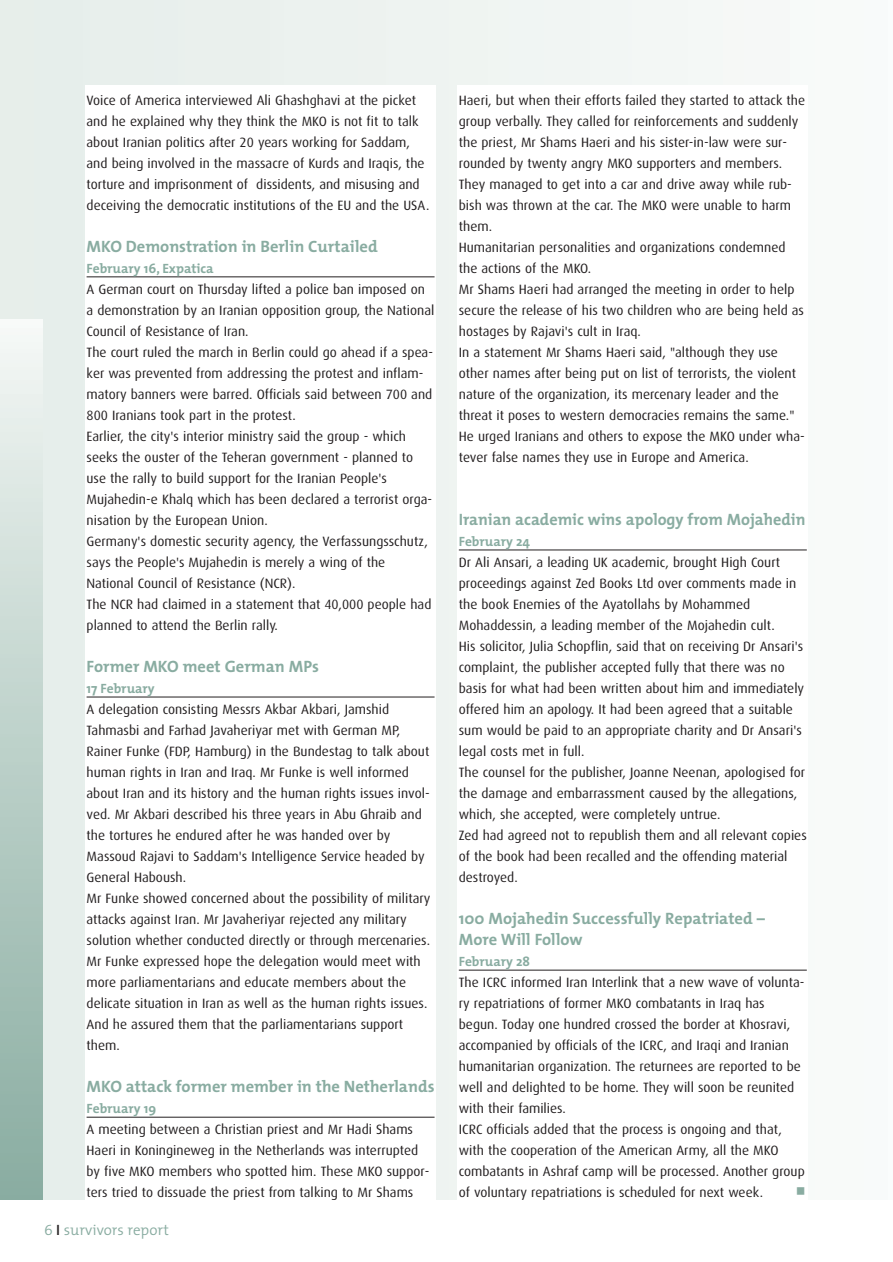
<style>
.page{position:relative;width:893px;height:1262px;background:#fff}
.page>*{position:absolute;margin:0;border:0;box-sizing:border-box;transform-origin:0 0}
.t1{font:700 16.5px/21px "The Mix";color:#89aca1}
.t2{font:300 15px "The Mix";color:#89aca1}
.t3{font:13.5px/21px "Dax";color:#231f20}
.t4{font:700 13.5px "The Mix";color:#89aca1}
.s1{font-family:"The Mix Semi Light Caps";font-weight:400}
.s2{font-weight:600;color:#231f20}
</style>
<div class="page">
<div style="left:0;top:0;width:892px;height:1199px;background:#f0f5f3"></div>
<div style="left:85px;top:85px;width:351px;height:1114px;background:#fff"></div>
<div style="left:457px;top:85px;width:351px;height:1114px;background:#fff"></div>
<div style="left:0;top:319px;width:43px;height:880px;background:linear-gradient(to bottom,#f3f7f4,#87ab9f)"></div>
<hr style="left:87px;top:276px;width:347px;height:1px;background:#231f20">
<hr style="left:87px;top:696px;width:347px;height:1px;background:#231f20">
<hr style="left:87px;top:1116px;width:347px;height:1px;background:#231f20">
<hr style="left:459px;top:549px;width:347px;height:1px;background:#231f20">
<hr style="left:459px;top:969px;width:347px;height:1px;background:#231f20">
<p class="t3" style="left:87px;top:90px;width:344px">Voice of America interviewed Ali Ghashghavi at the picket and he explained why they think the MKO is not fit to talk about Iranian politics after 20 years working for Saddam, and being involved in the massacre of Kurds and Iraqis, the torture and imprisonment of dissidents, and misusing and deceiving the democratic institutions of the EU and the USA.</p>
<p class="t1" style="left:87px;top:238px;width:292px">MKO Demonstration in Berlin Curtailed</p>
<p class="t4" style="left:87px;top:264px;width:129px">February 16, Expatica</p>
<p class="t3" style="left:87px;top:279px;width:349px">A German court on Thursday lifted a police ban imposed on a demonstration by an Iranian opposition group, the National Council of Resistance of Iran.<br>The court ruled the march in Berlin could go ahead if a spea&shy;ker was prevented from addressing the protest and inflam&shy;matory banners were barred. Officials said between 700 and 800 Iranians took part in the protest.<br>Earlier, the city's interior ministry said the group - which seeks the ouster of the Teheran government - planned to use the rally to build support for the Iranian People's Mujahedin-e Khalq which has been declared a terrorist orga&shy;nisation by the European Union.<br>Germany's domestic security agency, the Verfassungsschutz, says the People's Mujahedin is merely a wing of the National Council of Resistance (NCR).<br>The NCR had claimed in a statement that 40,000 people had planned to attend the Berlin rally.</p>
<p class="t1" style="left:87px;top:658px;width:234px">Former MKO meet German MPs</p>
<p class="t4" style="left:87px;top:684px;width:70px">17 February</p>
<p class="t3" style="left:87px;top:699px;width:345px">A delegation consisting Messrs Akbar Akbari, Jamshid Tahmasbi and Farhad Javaheriyar met with German MP, Rainer Funke (FDP, Hamburg) in the Bundestag to talk about human rights in Iran and Iraq. Mr Funke is well informed about Iran and its history and the human rights issues invol&shy;ved. Mr Akbari described his three years in Abu Ghraib and the tortures he endured after he was handed over by Massoud Rajavi to Saddam's Intelligence Service headed by General Haboush.<br>Mr Funke showed concerned about the possibility of military attacks against Iran. Mr Javaheriyar rejected any military solution whether conducted directly or through mercenaries.<br>Mr Funke expressed hope the delegation would meet with more parliamentarians and educate members about the delicate situation in Iran as well as the human rights issues.<br>And he assured them that the parliamentarians support them.</p>
<p class="t1" style="left:87px;top:1078px;width:349px">MKO attack former member in the Netherlands</p>
<p class="t4" style="left:87px;top:1104px;width:71px">February 19</p>
<p class="t3" style="left:87px;top:1119px;width:344px">A meeting between a Christian priest and Mr Hadi Shams Haeri in Koningineweg in the Netherlands was interrupted by five MKO members who spotted him. These MKO suppor&shy;ters tried to dissuade the priest from talking to Mr Shams</p>
<p class="t2" style="left:44px;top:1224px;width:126px"><span class="s1">6</span> <span class="s2">I</span> survivors report</p>
<p class="t3" style="left:459px;top:90px;width:348px">Haeri, but when their efforts failed they started to attack the group verbally. They called for reinforcements and suddenly the priest, Mr Shams Haeri and his sister-in-law were sur&shy;rounded by twenty angry MKO supporters and members.<br>They managed to get into a car and drive away while rub&shy;bish was thrown at the car. The MKO were unable to harm them.<br>Humanitarian personalities and organizations condemned the actions of the MKO.<br>Mr Shams Haeri had arranged the meeting in order to help secure the release of his two children who are being held as hostages by Rajavi's cult in Iraq.<br>In a statement Mr Shams Haeri said, "although they use other names after being put on list of terrorists, the violent nature of the organization, its mercenary leader and the threat it poses to western democracies remains the same." He urged Iranians and others to expose the MKO under wha&shy;tever false names they use in Europe and America.</p>
<p class="t1" style="left:459px;top:511px;width:348px">Iranian academic wins apology from Mojahedin</p>
<p class="t4" style="left:459px;top:537px;width:73px">February 24</p>
<p class="t3" style="left:459px;top:552px;width:349px">Dr Ali Ansari, a leading UK academic, brought High Court proceedings against Zed Books Ltd over comments made in the book Enemies of the Ayatollahs by Mohammed Mohaddessin, a leading member of the Mojahedin cult.<br>His solicitor, Julia Schopflin, said that on receiving Dr Ansari's complaint, the publisher accepted fully that there was no basis for what had been written about him and immediately offered him an apology. It had been agreed that a suitable sum would be paid to an appropriate charity and Dr Ansari's legal costs met in full.<br>The counsel for the publisher, Joanne Neenan, apologised for the damage and embarrassment caused by the allegations, which, she accepted, were completely untrue.<br>Zed had agreed not to republish them and all relevant copies of the book had been recalled and the offending material destroyed.</p>
<p class="t1" style="left:459px;top:910px;width:307px">100 Mojahedin Successfully Repatriated –<br>More Will Follow</p>
<p class="t4" style="left:459px;top:957px;width:73px">February 28</p>
<p class="t3" style="left:459px;top:972px;width:347px">The ICRC informed Iran Interlink that a new wave of volunta&shy;ry repatriations of former MKO combatants in Iraq has begun. Today one hundred crossed the border at Khosravi, accompanied by officials of the ICRC, and Iraqi and Iranian humanitarian organization. The returnees are reported to be well and delighted to be home. They will soon be reunited with their families.<br>ICRC officials added that the process is ongoing and that, with the cooperation of the American Army, all the MKO combatants in Ashraf camp will be processed. Another group of voluntary repatriations is scheduled for next week.</p>
</div>
